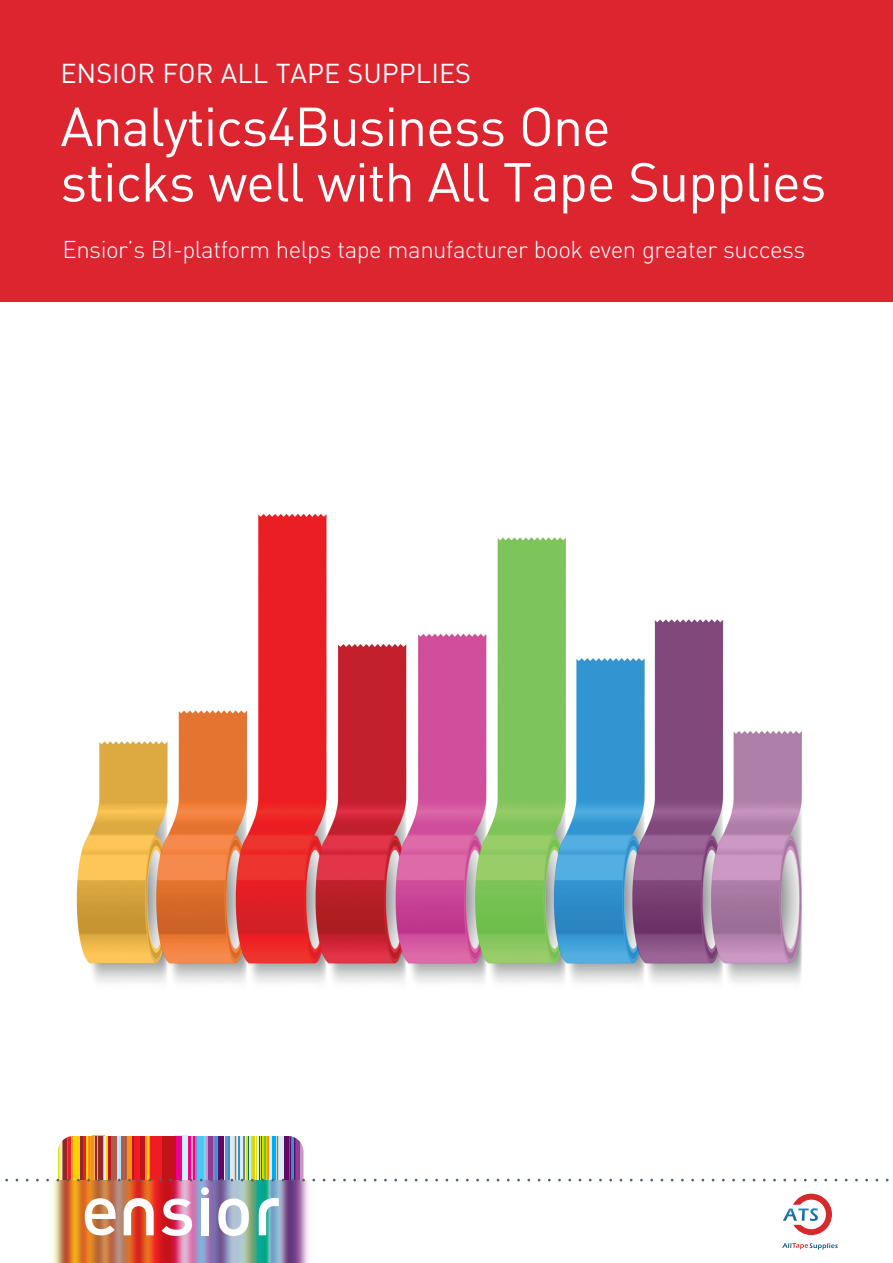
<style>
.page{position:relative;width:893px;height:1263px;background:#fff}
.page>*{position:absolute;margin:0;border:0;box-sizing:border-box;transform-origin:0 0}
.Normaal{font:54px/55.5px "DINOT";letter-spacing:-.02em;color:#fff}
.Normaal-2{font:27px "DINOT";color:#fff}
.Normaal-3{font:300 24px "DINOT";letter-spacing:-.02em;color:#fff}
</style>
<div class="page">
<img style="left:74px;top:514px;width:728px;height:622px">
<div style="left:0;top:0;width:893px;height:302px;background:#dd252f"></div>
<hr style="left:193px;top:1136px;width:3px;height:127px;background:#ed028c">
<hr style="left:196px;top:1136px;width:2px;height:127px;background:#8587c1">
<hr style="left:206px;top:1136px;width:2px;height:127px;background:#cb97c4">
<hr style="left:203px;top:1136px;width:1px;height:127px;background:#cb97c4">
<hr style="left:208px;top:1136px;width:4px;height:127px;background:#8f3e97">
<hr style="left:204px;top:1136px;width:2px;height:127px;background:#79d2f6">
<hr style="left:191px;top:1136px;width:2px;height:127px;background:#f49ac2">
<hr style="left:198px;top:1136px;width:3px;height:127px;background:#45c8f4">
<hr style="left:201px;top:1136px;width:2px;height:127px;background:#45c8f4">
<img style="left:18px;top:1180px;width:317px;height:83px">
<div style="left:201px;top:1198px;width:8px;height:37px;background:#fff"></div>
<div style="left:201px;top:1187px;width:8px;height:8px;background:#fff;border-radius:50%"></div>
<svg style="left:210px;top:1136px;width:95px;height:127px;background:#919cac"></svg>
<svg style="left:57px;top:1136px;width:135px;height:127px;background:#d87357"></svg>
<svg style="left:782px;top:1243px;width:56px;height:6px"></svg>
<svg style="left:783px;top:1194px;width:49px;height:41px"></svg>
<p class="Normaal-2" style="left:60px;top:56px;width:412px">ENSIOR FOR ALL TAPE SUPPLIES</p>
<p class="Normaal" style="left:60px;top:98px;width:767px">Analytics4Business One<br>sticks well with All Tape Supplies</p>
<p class="Normaal-3" style="left:63px;top:234px;width:744px">Ensior’s BI-platform helps tape manufacturer book even greater success</p>
</div>
